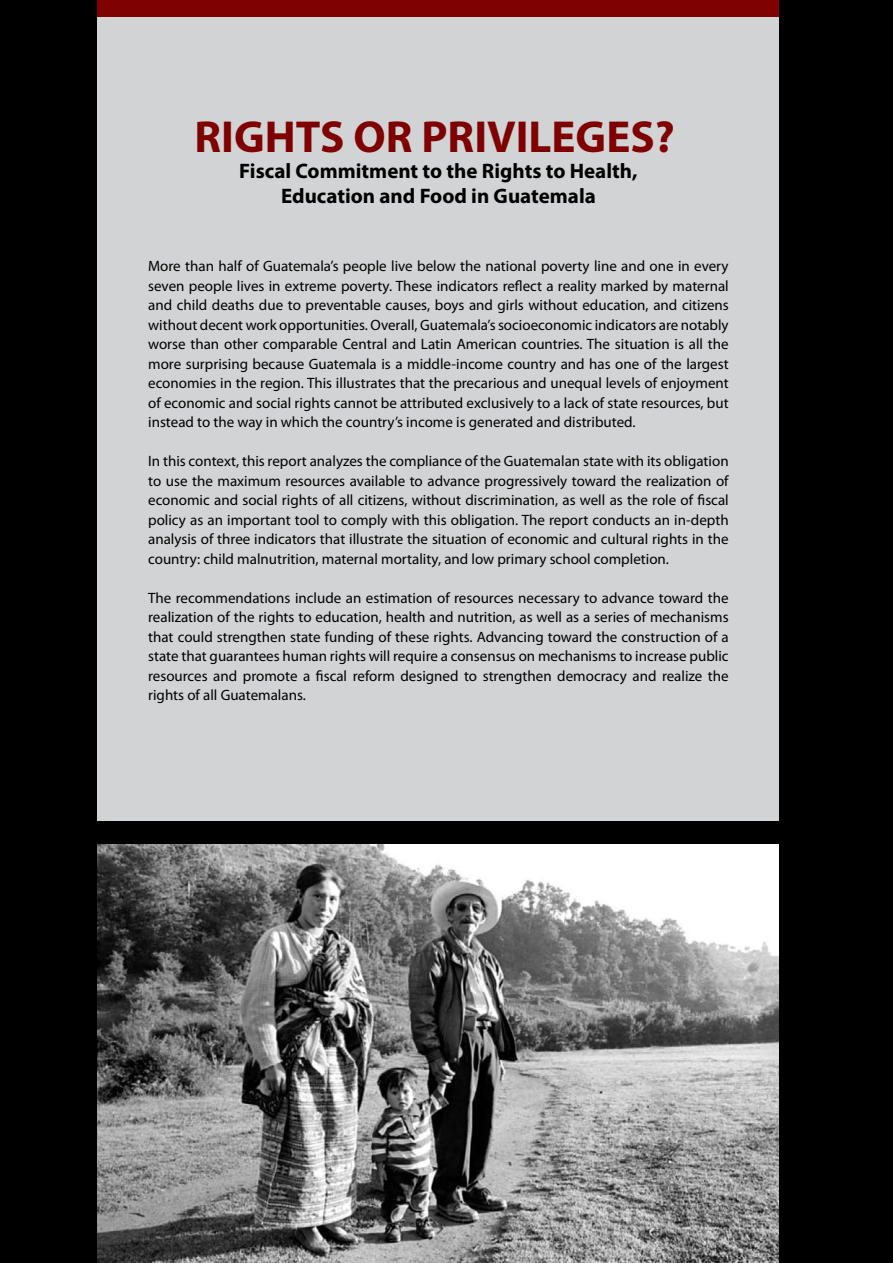
<style>
.page{position:relative;width:893px;height:1263px;background:#000}
.page>*{position:absolute;margin:0;border:0;box-sizing:border-box;transform-origin:0 0}
.t1{font:700 45px "Myriad Pro";color:#7f0101}
.t2{font:700 21px/25.2px "Myriad Pro";color:#000;text-align:center}
.t3{font:15px/19.5px "Myriad Pro";color:#000;text-align:justify}
</style>
<div class="page">
<div style="left:97px;top:0;width:682px;height:820px;background:#d1d3d4"></div>
<div style="left:97px;top:0;width:682px;height:17px;background:#7f0101"></div>
<img style="left:97px;top:844px;width:682px;height:419px">
<h1 class="t1" style="left:195px;top:108px;width:52px">RIGHTS</h1>
<h1 class="t1" style="left:353px;top:108px;width:144px">OR PRIVILEGES</h1>
<h1 class="t1" style="left:655px;top:108px;width:22px">?</h1>
<h2 class="t2" style="left:239px;top:158px;width:400px">Fiscal Commitment to the Rights to Health,<br>Education and Food in Guatemala</h2>
<p class="t3" style="left:148px;top:256px;width:582px">More than half of Guatemala’s people live below the national poverty line and one in every seven people lives in extreme poverty. These indicators reflect a reality marked by maternal and child deaths due to preventable causes, boys and girls without education, and citizens without decent work opportunities. Overall, Guatemala’s socioeconomic indicators are notably worse than other comparable Central and Latin American countries. The situation is all the more surprising because Guatemala is a middle-income country and has one of the largest economies in the region. This illustrates that the precarious and unequal levels of enjoyment of economic and social rights cannot be attributed exclusively to a lack of state resources, but instead to the way in which the country’s income is generated and distributed.</p>
<p class="t3" style="left:148px;top:451px;width:582px">In this context, this report analyzes the compliance of the Guatemalan state with its obligation to use the maximum resources available to advance progressively toward the realization of economic and social rights of all citizens, without discrimination, as well as the role of fiscal policy as an important tool to comply with this obligation. The report conducts an in-depth analysis of three indicators that illustrate the situation of economic and cultural rights in the country: child malnutrition, maternal mortality, and low primary school completion.</p>
<p class="t3" style="left:148px;top:588px;width:582px">The recommendations include an estimation of resources necessary to advance toward the realization of the rights to education, health and nutrition, as well as a series of mechanisms that could strengthen state funding of these rights. Advancing toward the construction of a state that guarantees human rights will require a consensus on mechanisms to increase public resources and promote a fiscal reform designed to strengthen democracy and realize the rights of all Guatemalans.</p>
</div>
